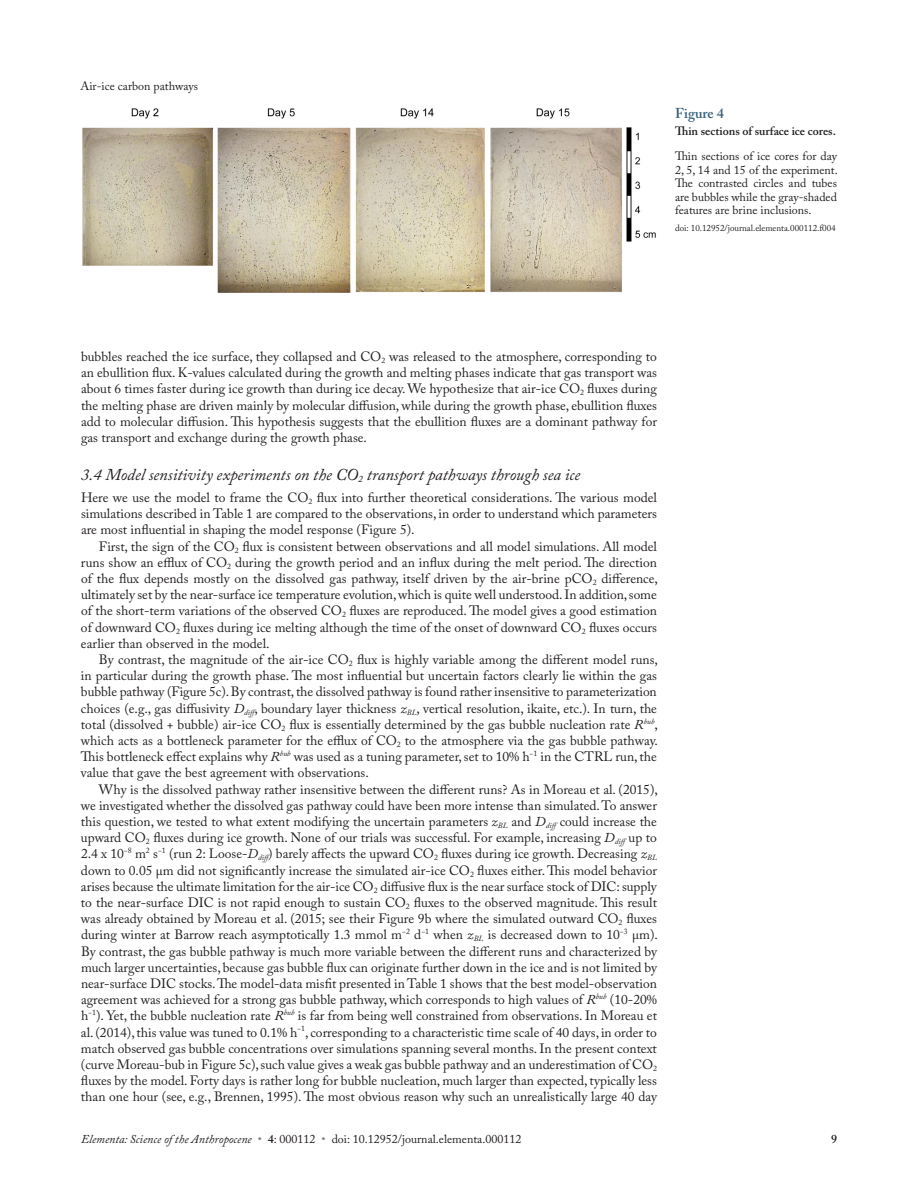
<style>
.page{position:relative;width:918px;height:1188px;background:#fff}
.page>*{position:absolute;margin:0;border:0;box-sizing:border-box;transform-origin:0 0}
.t1{font:italic 16.5px "Adobe Caslon Pro";color:#231f20}
.t2{font:600 14.25px "Adobe Caslon Pro";color:#38607a}
.t3{font:13.5px/16.2px "Adobe Caslon Pro";color:#231f20;text-align:justify}
.t4{font:12px/13.5px "Adobe Caslon Pro";color:#231f20;text-align:justify}
.t5{font:600 12px "Adobe Caslon Pro";color:#231f20}
.t6{font:9px "Adobe Caslon Pro";color:#231f20}
.s1{font-style:italic}
.s2{color:#808285}
.s3{font-weight:600}
</style>
<div class="page">
<img style="left:82px;top:108px;width:574px;height:185px">
<p class="t4" style="left:81px;top:79px;width:119px">Air-ice carbon pathways</p>
<p class="t2" style="left:675px;top:105px;width:50px">Figure 4</p>
<p class="t5" style="left:675px;top:124px;width:162px">Thin sections of surface ice cores.</p>
<p class="t4" style="left:675px;top:150px;width:164px">Thin sections of ice cores for day 2, 5, 14 and 15 of the experiment.<br>The contrasted circles and tubes are bubbles while the gray-shaded features are brine inclusions.</p>
<p class="t6" style="left:675px;top:223px;width:162px">doi: 10.12952/journal.elementa.000112.f004</p>
<p class="t3" style="left:81px;top:348px;width:578px">bubbles reached the ice surface, they collapsed and CO<sub>2</sub> was released to the atmosphere, corresponding to an ebullition flux. K-values calculated during the growth and melting phases indicate that gas transport was about 6 times faster during ice growth than during ice decay. We hypothesize that air-ice CO<sub>2</sub> fluxes during the melting phase are driven mainly by molecular diffusion, while during the growth phase, ebullition fluxes add to molecular diffusion. This hypothesis suggests that the ebullition fluxes are a dominant pathway for gas transport and exchange during the growth phase.</p>
<p class="t1" style="left:81px;top:464px;width:501px">3.4 Model sensitivity experiments on the CO<sub>2</sub> transport pathways through sea ice</p>
<p class="t3" style="left:81px;top:489px;width:578px">Here we use the model to frame the CO<sub>2</sub> flux into further theoretical considerations. The various model simulations described in Table 1 are compared to the observations, in order to understand which parameters are most influential in shaping the model response (Figure 5).</p>
<p class="t3" style="left:81px;top:538px;width:578px;text-indent:18px">First, the sign of the CO<sub>2</sub> flux is consistent between observations and all model simulations. All model runs show an efflux of CO<sub>2</sub> during the growth period and an influx during the melt period. The direction of the flux depends mostly on the dissolved gas pathway, itself driven by the air-brine pCO<sub>2</sub> difference, ultimately set by the near-surface ice temperature evolution, which is quite well understood. In addition, some of the short-term variations of the observed CO<sub>2</sub> fluxes are reproduced. The model gives a good estimation of downward CO<sub>2</sub> fluxes during ice melting although the time of the onset of downward CO<sub>2</sub> fluxes occurs earlier than observed in the model.</p>
<p class="t3" style="left:81px;top:651px;width:578px;text-indent:18px">By contrast, the magnitude of the air-ice CO<sub>2</sub> flux is highly variable among the different model runs, in particular during the growth phase. The most influential but uncertain factors clearly lie within the gas bubble pathway (Figure 5c). By contrast, the dissolved pathway is found rather insensitive to parameterization choices (e.g., gas diffusivity <span class="s1">D</span><sub>diff</sub>, boundary layer thickness <span class="s1">z</span><sub>BL</sub>, vertical resolution, ikaite, etc.). In turn, the total (dissolved + bubble) air-ice CO<sub>2</sub> flux is essentially determined by the gas bubble nucleation rate <span class="s1">R</span><sup>bub</sup>, which acts as a bottleneck parameter for the efflux of CO<sub>2</sub> to the atmosphere via the gas bubble pathway.<br>This bottleneck effect explains why <span class="s1">R</span><sup>bub</sup> was used as a tuning parameter, set to 10% h<sup>−1</sup> in the CTRL run, the value that gave the best agreement with observations.</p>
<p class="t3" style="left:81px;top:781px;width:578px;text-indent:18px">Why is the dissolved pathway rather insensitive between the different runs? As in Moreau et al. (2015), we investigated whether the dissolved gas pathway could have been more intense than simulated. To answer this question, we tested to what extent modifying the uncertain parameters <span class="s1">z</span><sub>BL</sub> and <span class="s1">D</span><sub>diff</sub>could increase the upward CO<sub>2</sub> fluxes during ice growth. None of our trials was successful. For example, increasing <span class="s1">D</span><sub>diff</sub>up to 2.4 x 10<sup>−8</sup> m<sup>2</sup> s<sup>−1</sup> (run 2: Loose-<span class="s1">D</span><sub>diff</sub>) barely affects the upward CO<sub>2</sub> fluxes during ice growth. Decreasing <span class="s1">z</span><sub>BL </sub>down to 0.05 µm did not significantly increase the simulated air-ice CO<sub>2</sub> fluxes either. This model behavior arises because the ultimate limitation for the air-ice CO<sub>2</sub> diffusive flux is the near surface stock of DIC: supply to the near-surface DIC is not rapid enough to sustain CO<sub>2</sub> fluxes to the observed magnitude. This result was already obtained by Moreau et al. (2015; see their Figure 9b where the simulated outward CO<sub>2</sub> fluxes during winter at Barrow reach asymptotically 1.3 mmol m<sup>−2</sup> d<sup>−1</sup> when <span class="s1">z</span><sub>BL</sub> is decreased down to 10<sup>−3</sup> µm).<br>By contrast, the gas bubble pathway is much more variable between the different runs and characterized by much larger uncertainties, because gas bubble flux can originate further down in the ice and is not limited by near-surface DIC stocks. The model-data misfit presented in Table 1 shows that the best model-observation agreement was achieved for a strong gas bubble pathway, which corresponds to high values of <span class="s1">R</span><sup>bub</sup> (10-20% h<sup>−1</sup>). Yet, the bubble nucleation rate <span class="s1">R</span><sup>bub</sup> is far from being well constrained from observations. In Moreau et al. (2014), this value was tuned to 0.1% h<sup>−1</sup>, corresponding to a characteristic time scale of 40 days, in order to match observed gas bubble concentrations over simulations spanning several months. In the present context (curve Moreau-bub in Figure 5c), such value gives a weak gas bubble pathway and an underestimation of CO<sub>2 </sub>fluxes by the model. Forty days is rather long for bubble nucleation, much larger than expected, typically less than one hour (see, e.g., Brennen, 1995). The most obvious reason why such an unrealistically large 40 day</p>
<p class="t4" style="left:81px;top:1132px;width:442px"><span class="s1">Elementa: Science of the Anthropocene</span> <span class="s2">•</span> <span class="s3">4</span>: 000112 <span class="s2">•</span> doi: 10.12952/journal.elementa.000112</p>
<p class="t5" style="left:831px;top:1132px;width:7px">9</p>
</div>
